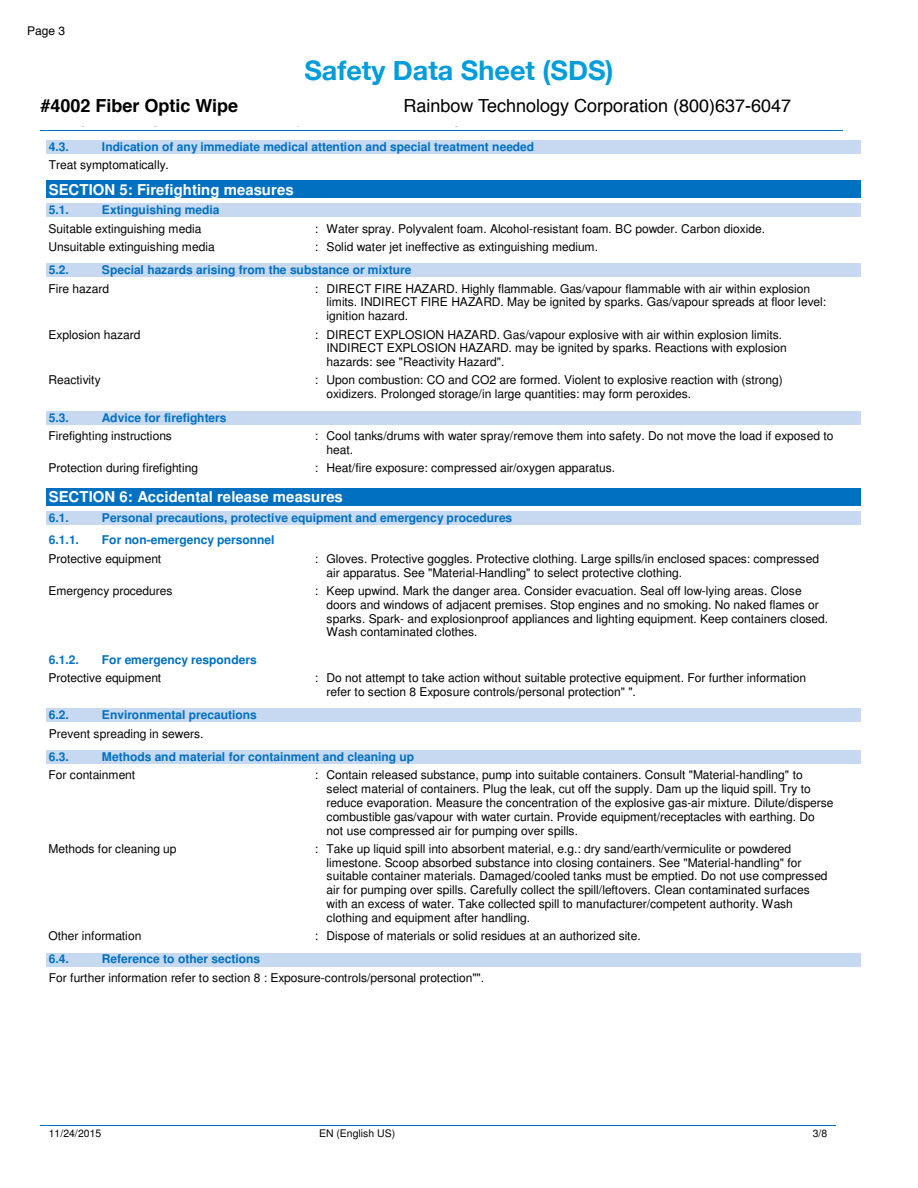
<style>
.page{position:relative;width:918px;height:1188px;background:#fff}
.page>*{position:absolute;margin:0;border:0;box-sizing:border-box;transform-origin:0 0}
.t1{font:700 27px "Helvetica Neue";color:#009cdb}
.t2{font:18px "Helvetica";color:#000}
.t3{font:700 18px "Helvetica";color:#000}
.t4{font:700 15px "Helvetica";color:#fff}
.t5{font:12px/13.8px "Helvetica";letter-spacing:-.005em;color:#000}
.t6{font:700 12px "Helvetica";letter-spacing:-.005em;color:#0070c0}
.t7{font:10.5px "Helvetica";letter-spacing:-.005em;color:#000}
</style>
<div class="page">
<hr style="left:40px;top:130px;width:803px;height:1px;background:#0070c0">
<hr style="left:41px;top:1125px;width:210px;height:1px;background:#0070c0">
<hr style="left:252px;top:1125px;width:212px;height:1px;background:#0070c0">
<hr style="left:464px;top:1125px;width:297px;height:1px;background:#0070c0">
<hr style="left:762px;top:1125px;width:74px;height:1px;background:#0070c0">
<div style="left:47px;top:140px;width:814px;height:14px;background:#c6d9f1"></div>
<div style="left:47px;top:181px;width:814px;height:17px;background:#0070c0"></div>
<div style="left:47px;top:203px;width:814px;height:14px;background:#c6d9f1"></div>
<div style="left:47px;top:263px;width:814px;height:14px;background:#c6d9f1"></div>
<div style="left:47px;top:411px;width:814px;height:14px;background:#c6d9f1"></div>
<div style="left:47px;top:488px;width:814px;height:18px;background:#0070c0"></div>
<div style="left:47px;top:511px;width:814px;height:14px;background:#c6d9f1"></div>
<div style="left:47px;top:708px;width:814px;height:14px;background:#c6d9f1"></div>
<div style="left:47px;top:750px;width:814px;height:14px;background:#c6d9f1"></div>
<div style="left:47px;top:953px;width:814px;height:13px;background:#c6d9f1"></div>
<p class="t5" style="left:27px;top:25px;width:40px">Page 3</p>
<h1 class="t1" style="left:304px;top:54px;width:311px">Safety Data Sheet (SDS)</h1>
<h2 class="t2" style="left:41px;top:96px;width:148px">Safety Data Sheet</h2>
<h2 class="t3" style="left:40px;top:91px;width:199px">#4002 Fiber Optic Wipe</h2>
<h2 class="t2" style="left:403px;top:92px;width:389px">Rainbow Technology Corporation (800)637-6047</h2>
<p class="t6" style="left:49px;top:142px;width:22px">4.3.</p>
<p class="t6" style="left:102px;top:142px;width:434px">Indication of any immediate medical attention and special treatment needed</p>
<p class="t5" style="left:49px;top:159px;width:122px">Treat symptomatically.</p>
<p class="t4" style="left:49px;top:183px;width:246px">SECTION 5: Firefighting measures</p>
<p class="t6" style="left:49px;top:205px;width:22px">5.1.</p>
<p class="t6" style="left:102px;top:205px;width:119px">Extinguishing media</p>
<p class="t5" style="left:48px;top:222px;width:154px">Suitable extinguishing media</p>
<p class="t5" style="left:315px;top:222px;width:452px">: Water spray. Polyvalent foam. Alcohol-resistant foam. BC powder. Carbon dioxide.</p>
<p class="t5" style="left:48px;top:241px;width:168px">Unsuitable extinguishing media</p>
<p class="t5" style="left:315px;top:241px;width:285px">: Solid water jet ineffective as extinguishing medium.</p>
<p class="t6" style="left:49px;top:265px;width:22px">5.2.</p>
<p class="t6" style="left:102px;top:265px;width:311px">Special hazards arising from the substance or mixture</p>
<p class="t5" style="left:48px;top:283px;width:62px">Fire hazard</p>
<p class="t5" style="left:327px;top:283px;width:501px;text-indent:-12px">: DIRECT FIRE HAZARD. Highly flammable. Gas/vapour flammable with air within explosion limits. INDIRECT FIRE HAZARD. May be ignited by sparks. Gas/vapour spreads at floor level: ignition hazard.</p>
<p class="t5" style="left:48px;top:328px;width:94px">Explosion hazard</p>
<p class="t5" style="left:327px;top:328px;width:462px;text-indent:-12px">: DIRECT EXPLOSION HAZARD. Gas/vapour explosive with air within explosion limits.<br>INDIRECT EXPLOSION HAZARD. may be ignited by sparks. Reactions with explosion hazards: see "Reactivity Hazard".</p>
<p class="t5" style="left:48px;top:374px;width:54px">Reactivity</p>
<p class="t5" style="left:327px;top:374px;width:458px;text-indent:-12px">: Upon combustion: CO and CO2 are formed. Violent to explosive reaction with (strong) oxidizers. Prolonged storage/in large quantities: may form peroxides.</p>
<p class="t6" style="left:49px;top:413px;width:22px">5.3.</p>
<p class="t6" style="left:102px;top:413px;width:126px">Advice for firefighters</p>
<p class="t5" style="left:48px;top:430px;width:125px">Firefighting instructions</p>
<p class="t5" style="left:327px;top:430px;width:509px;text-indent:-12px">: Cool tanks/drums with water spray/remove them into safety. Do not move the load if exposed to heat.</p>
<p class="t5" style="left:48px;top:462px;width:151px">Protection during firefighting</p>
<p class="t5" style="left:315px;top:462px;width:302px">: Heat/fire exposure: compressed air/oxygen apparatus.</p>
<p class="t4" style="left:49px;top:491px;width:296px">SECTION 6: Accidental release measures</p>
<p class="t6" style="left:49px;top:513px;width:22px">6.1.</p>
<p class="t6" style="left:102px;top:513px;width:412px">Personal precautions, protective equipment and emergency procedures</p>
<p class="t6" style="left:49px;top:536px;width:32px">6.1.1.</p>
<p class="t6" style="left:102px;top:536px;width:174px">For non-emergency personnel</p>
<p class="t5" style="left:48px;top:553px;width:114px">Protective equipment</p>
<p class="t5" style="left:327px;top:553px;width:494px;text-indent:-12px">: Gloves. Protective goggles. Protective clothing. Large spills/in enclosed spaces: compressed air apparatus. See "Material-Handling" to select protective clothing.</p>
<p class="t5" style="left:48px;top:585px;width:126px">Emergency procedures</p>
<p class="t5" style="left:327px;top:585px;width:503px;text-indent:-12px">: Keep upwind. Mark the danger area. Consider evacuation. Seal off low-lying areas. Close doors and windows of adjacent premises. Stop engines and no smoking. No naked flames or sparks. Spark- and explosionproof appliances and lighting equipment. Keep containers closed.<br>Wash contaminated clothes.</p>
<p class="t6" style="left:49px;top:655px;width:32px">6.1.2.</p>
<p class="t6" style="left:102px;top:655px;width:156px">For emergency responders</p>
<p class="t5" style="left:48px;top:672px;width:114px">Protective equipment</p>
<p class="t5" style="left:327px;top:672px;width:481px;text-indent:-12px">: Do not attempt to take action without suitable protective equipment. For further information refer to section 8 Exposure controls/personal protection" ".</p>
<p class="t6" style="left:49px;top:710px;width:22px">6.2.</p>
<p class="t6" style="left:102px;top:710px;width:156px">Environmental precautions</p>
<p class="t5" style="left:49px;top:728px;width:156px">Prevent spreading in sewers.</p>
<p class="t6" style="left:49px;top:752px;width:22px">6.3.</p>
<p class="t6" style="left:102px;top:752px;width:314px">Methods and material for containment and cleaning up</p>
<p class="t5" style="left:48px;top:769px;width:88px">For containment</p>
<p class="t5" style="left:327px;top:769px;width:508px;text-indent:-12px">: Contain released substance, pump into suitable containers. Consult "Material-handling" to select material of containers. Plug the leak, cut off the supply. Dam up the liquid spill. Try to reduce evaporation. Measure the concentration of the explosive gas-air mixture. Dilute/disperse combustible gas/vapour with water curtain. Provide equipment/receptacles with earthing. Do not use compressed air for pumping over spills.</p>
<p class="t5" style="left:48px;top:843px;width:130px">Methods for cleaning up</p>
<p class="t5" style="left:327px;top:843px;width:503px;text-indent:-12px">: Take up liquid spill into absorbent material, e.g.: dry sand/earth/vermiculite or powdered limestone. Scoop absorbed substance into closing containers. See "Material-handling" for suitable container materials. Damaged/cooled tanks must be emptied. Do not use compressed air for pumping over spills. Carefully collect the spill/leftovers. Clean contaminated surfaces with an excess of water. Take collected spill to manufacturer/competent authority. Wash clothing and equipment after handling.</p>
<p class="t5" style="left:48px;top:930px;width:94px">Other information</p>
<p class="t5" style="left:315px;top:930px;width:328px">: Dispose of materials or solid residues at an authorized site.</p>
<p class="t6" style="left:49px;top:955px;width:22px">6.4.</p>
<p class="t6" style="left:102px;top:955px;width:160px">Reference to other sections</p>
<p class="t5" style="left:49px;top:972px;width:437px">For further information refer to section 8 : Exposure-controls/personal protection"".</p>
<p class="t7" style="left:49px;top:1129px;width:54px">11/24/2015</p>
<p class="t7" style="left:319px;top:1129px;width:78px">EN (English US)</p>
<p class="t7" style="left:813px;top:1129px;width:16px">3/8</p>
</div>
